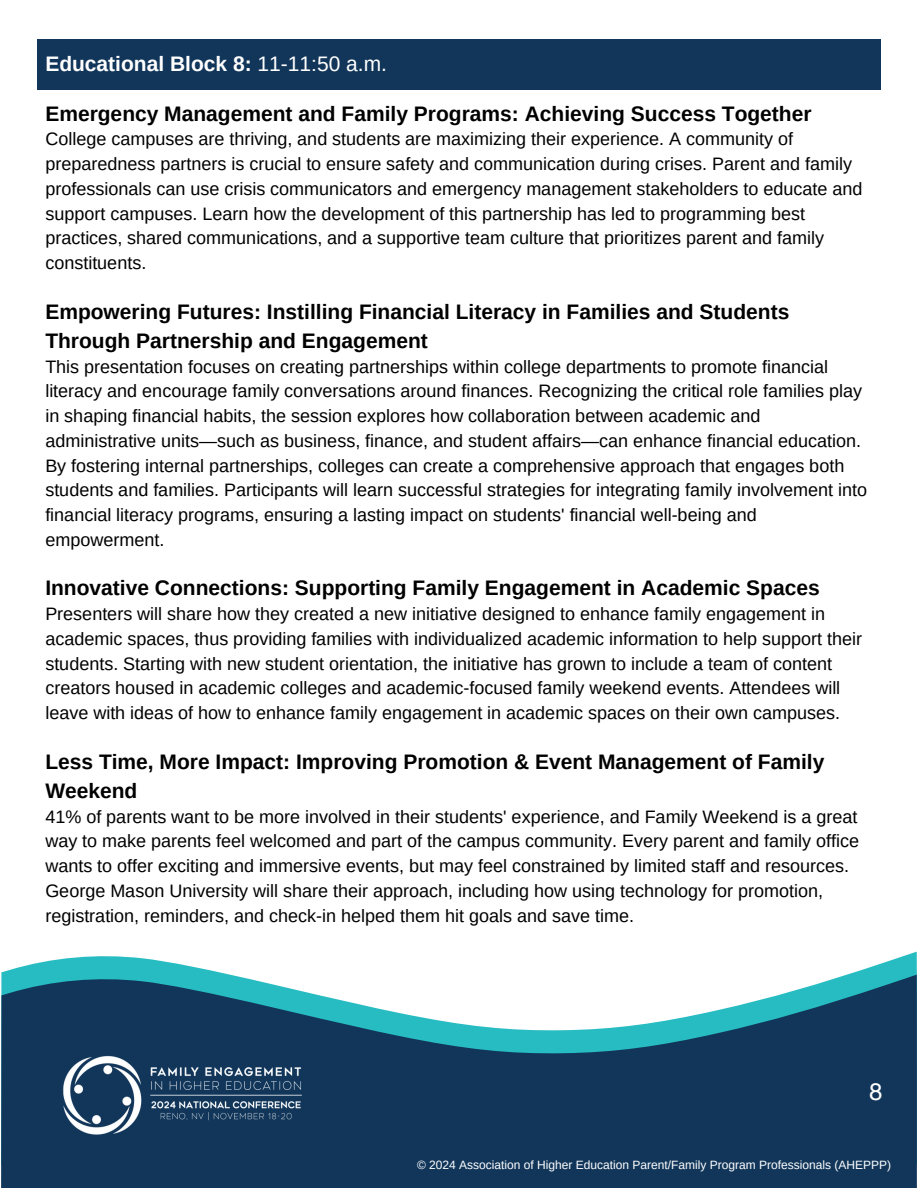
<style>
.page{position:relative;width:918px;height:1188px;background:#fff}
.page>*{position:absolute;margin:0;border:0;box-sizing:border-box;transform-origin:0 0}
.t1{font:24px "Helvetica LT Pro";color:#fff}
.t2{font:700 21px/29.2px "Arimo";color:#000}
.t3{font:700 21px "Arimo";color:#fff}
.t4{font:18px/24.8px "Arimo";color:#000}
.t5{font:12px "Arimo";color:#fff}
.s1{font-weight:400}
</style>
<div class="page">
<svg style="left:1px;top:952px;width:916px;height:23px"></svg>
<svg style="left:1px;top:975px;width:916px;height:213px;background:#305c78"></svg>
<img style="left:58px;top:1050px;width:250px;height:92px">
<div style="left:37px;top:40px;width:844px;height:49px;background:#11365a"></div>
<p class="t3" style="left:45px;top:52px;width:343px">Educational Block 8: <span class="s1">11-11:50 a.m.</span></p>
<p class="t2" style="left:45px;top:99px;width:768px">Emergency Management and Family Programs: Achieving Success Together</p>
<p class="t4" style="left:45px;top:127px;width:819px">College campuses are thriving, and students are maximizing their experience. A community of preparedness partners is crucial to ensure safety and communication during crises. Parent and family professionals can use crisis communicators and emergency management stakeholders to educate and support campuses. Learn how the development of this partnership has led to programming best practices, shared communications, and a supportive team culture that prioritizes parent and family constituents.</p>
<p class="t2" style="left:45px;top:297px;width:746px">Empowering Futures: Instilling Financial Literacy in Families and Students<br>Through Partnership and Engagement</p>
<p class="t4" style="left:45px;top:354px;width:823px">This presentation focuses on creating partnerships within college departments to promote financial literacy and encourage family conversations around finances. Recognizing the critical role families play in shaping financial habits, the session explores how collaboration between academic and administrative units—such as business, finance, and student affairs—can enhance financial education.<br>By fostering internal partnerships, colleges can create a comprehensive approach that engages both students and families. Participants will learn successful strategies for integrating family involvement into financial literacy programs, ensuring a lasting impact on students' financial well-being and empowerment.</p>
<p class="t2" style="left:45px;top:573px;width:776px">Innovative Connections: Supporting Family Engagement in Academic Spaces</p>
<p class="t4" style="left:45px;top:601px;width:818px">Presenters will share how they created a new initiative designed to enhance family engagement in academic spaces, thus providing families with individualized academic information to help support their students. Starting with new student orientation, the initiative has grown to include a team of content creators housed in academic colleges and academic-focused family weekend events. Attendees will leave with ideas of how to enhance family engagement in academic spaces on their own campuses.</p>
<p class="t2" style="left:45px;top:747px;width:781px">Less Time, More Impact: Improving Promotion &amp; Event Management of Family<br>Weekend</p>
<p class="t4" style="left:45px;top:804px;width:815px">41% of parents want to be more involved in their students' experience, and Family Weekend is a great way to make parents feel welcomed and part of the campus community. Every parent and family office wants to offer exciting and immersive events, but may feel constrained by limited staff and resources.<br>George Mason University will share their approach, including how using technology for promotion, registration, reminders, and check-in helped them hit goals and save time.</p>
<p class="t1" style="left:869px;top:1083px;width:15px">8</p>
<p class="t5" style="left:417px;top:1158px;width:476px">© 2024 Association of Higher Education Parent/Family Program Professionals (AHEPPP)</p>
</div>
